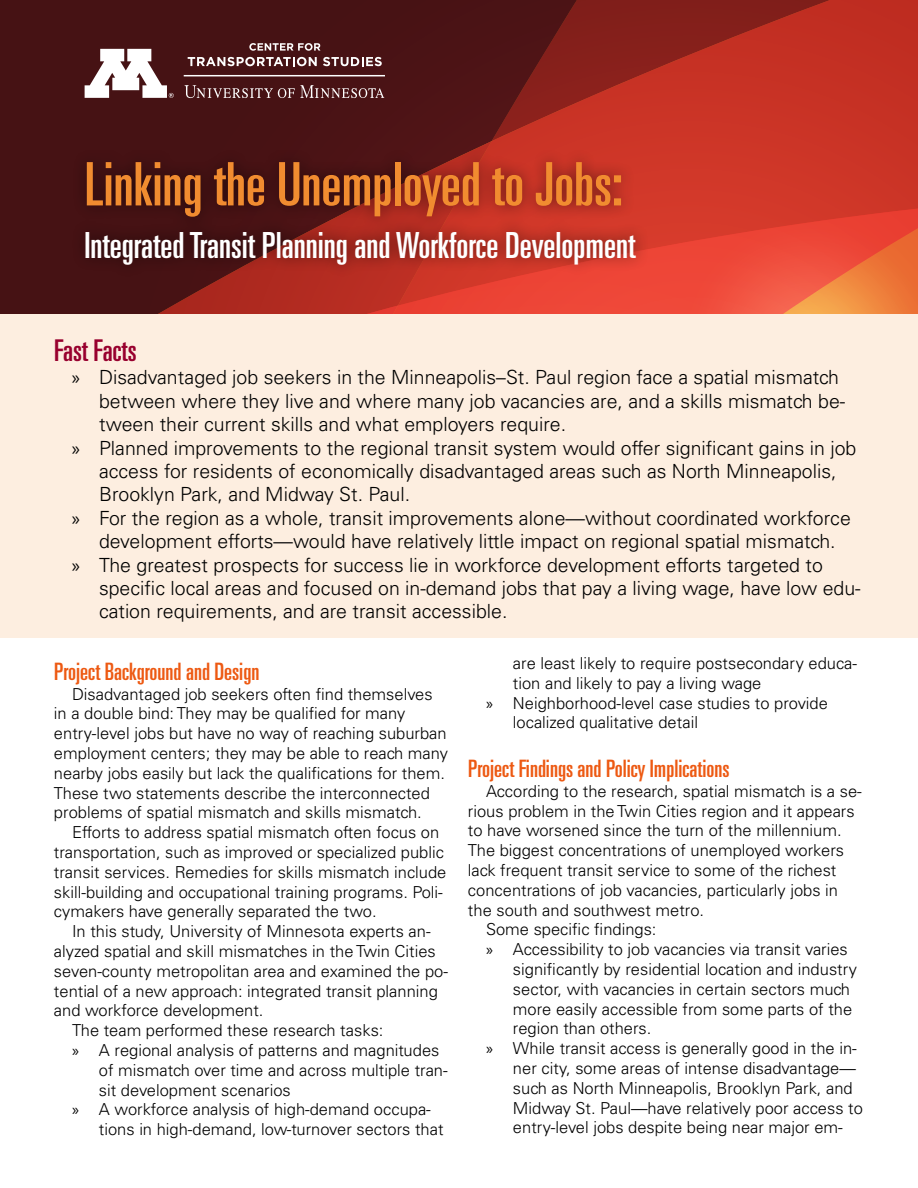
<style>
.page{position:relative;width:918px;height:1188px;background:#fff}
.page>*{position:absolute;margin:0;border:0;box-sizing:border-box;transform-origin:0 0}
.t1{font:ultra-condensed 60px "Univers LT Std";color:#f18c30}
.t2{font:ultra-condensed 36px "Univers LT Std";color:#fff}
.t3{font:ultra-condensed 30px "Univers LT Std";color:#98002e}
.t4{font:ultra-condensed 24px "Univers LT Std";color:#ed5912}
.t5{font:300 19.5px "Univers LT Std";color:#000}
.t6{font:300 16.5px/19.8px "Univers LT Std";color:#000}
.s1{font-family:"Myriad Pro";font-weight:400}
</style>
<div class="page">
<div style="left:0;top:314px;width:918px;height:323px;background:#fdeee0"></div>
<div style="left:0;top:0;width:65px;height:313px;background:#461214"></div>
<div style="left:65px;top:0;width:76px;height:313px;background:#461214"></div>
<svg style="left:141px;top:0;width:777px;height:207px;background:#8b231d"></svg>
<svg style="left:127px;top:279px;width:54px;height:34px;background:#4d1314"></svg>
<svg style="left:181px;top:207px;width:737px;height:106px;background:#df4833"></svg>
<div style="left:71px;top:148px;width:579px;height:131px;background:#000;opacity:.5"></div>
<svg style="left:249px;top:43px;width:71px;height:8px"></svg>
<svg style="left:188px;top:57px;width:129px;height:9px"></svg>
<svg style="left:323px;top:57px;width:59px;height:9px"></svg>
<hr style="left:184px;top:75px;width:201px;height:1px;background:#fff">
<svg style="left:184px;top:85px;width:200px;height:13px;background:#6d4344"></svg>
<svg style="left:85px;top:49px;width:89px;height:49px"></svg>
<h1 class="t1" style="left:85px;top:150px;width:540px">Linking the Unemployed to Jobs:</h1>
<h2 class="t2" style="left:85px;top:225px;width:552px">Integrated Transit Planning and Workforce Development</h2>
<h3 class="t3" style="left:54px;top:333px;width:84px">Fast Facts</h3>
<p class="t5" style="left:72px;top:366px;width:768px"><span class="s1">»</span> Disadvantaged job seekers in the Minneapolis–St. Paul region face a spatial mismatch</p>
<p class="t5" style="left:99px;top:389px;width:748px">between where they live and where many job vacancies are, and a skills mismatch be-</p>
<p class="t5" style="left:99px;top:413px;width:469px">tween their current skills and what employers require.</p>
<p class="t5" style="left:72px;top:436px;width:786px"><span class="s1">»</span> Planned improvements to the regional transit system would offer significant gains in job</p>
<p class="t5" style="left:99px;top:459px;width:739px">access for residents of economically disadvantaged areas such as North Minneapolis,</p>
<p class="t5" style="left:99px;top:483px;width:313px">Brooklyn Park, and Midway St. Paul.</p>
<p class="t5" style="left:72px;top:506px;width:780px"><span class="s1">»</span> For the region as a whole, transit improvements alone—without coordinated workforce</p>
<p class="t5" style="left:99px;top:530px;width:738px">development efforts—would have relatively little impact on regional spatial mismatch.</p>
<p class="t5" style="left:72px;top:553px;width:752px"><span class="s1">»</span> The greatest prospects for success lie in workforce development efforts targeted to</p>
<p class="t5" style="left:99px;top:576px;width:763px">specific local areas and focused on in-demand jobs that pay a living wage, have low edu-</p>
<p class="t5" style="left:99px;top:600px;width:410px">cation requirements, and are transit accessible.</p>
<h3 class="t4" style="left:54px;top:658px;width:207px">Project Background and Design</h3>
<p class="t6" style="left:54px;top:684px;width:395px;text-indent:18px">Disadvantaged job seekers often find themselves in a double bind: They may be qualified for many entry-level jobs but have no way of reaching suburban employment centers; they may be able to reach many nearby jobs easily but lack the qualifications for them.<br>These two statements describe the interconnected problems of spatial mismatch and skills mismatch.</p>
<p class="t6" style="left:54px;top:822px;width:394px;text-indent:18px">Efforts to address spatial mismatch often focus on transportation, such as improved or specialized public transit services. Remedies for skills mismatch include skill-building and occupational training programs. Poli&shy;cymakers have generally separated the two.</p>
<p class="t6" style="left:72px;top:921px;width:360px">In this study, University of Minnesota experts an-</p>
<p class="t6" style="left:54px;top:941px;width:383px">alyzed spatial and skill mismatches in the Twin Cities</p>
<p class="t6" style="left:54px;top:961px;width:395px">seven-county metropolitan area and examined the po-</p>
<p class="t6" style="left:54px;top:981px;width:385px">tential of a new approach: integrated transit planning</p>
<p class="t6" style="left:54px;top:1001px;width:211px">and workforce development.</p>
<p class="t6" style="left:72px;top:1020px;width:313px">The team performed these research tasks:</p>
<p class="t6" style="left:72px;top:1040px;width:369px"><span class="s1">»</span> A regional analysis of patterns and magnitudes</p>
<p class="t6" style="left:99px;top:1060px;width:350px">of mismatch over time and across multiple tran-</p>
<p class="t6" style="left:99px;top:1080px;width:193px">sit development scenarios</p>
<p class="t6" style="left:72px;top:1100px;width:360px"><span class="s1">»</span> A workforce analysis of high-demand occupa-</p>
<p class="t6" style="left:99px;top:1119px;width:346px">tions in high-demand, low-turnover sectors that</p>
<p class="t6" style="left:513px;top:653px;width:346px">are least likely to require postsecondary educa-</p>
<p class="t6" style="left:513px;top:673px;width:250px">tion and likely to pay a living wage</p>
<p class="t6" style="left:486px;top:693px;width:343px"><span class="s1">»</span> Neighborhood-level case studies to provide</p>
<p class="t6" style="left:513px;top:713px;width:187px">localized qualitative detail</p>
<h3 class="t4" style="left:468px;top:755px;width:263px">Project Findings and Policy Implications</h3>
<p class="t6" style="left:486px;top:781px;width:377px">According to the research, spatial mismatch is a se-</p>
<p class="t6" style="left:468px;top:801px;width:388px">rious problem in the Twin Cities region and it appears</p>
<p class="t6" style="left:468px;top:821px;width:375px">to have worsened since the turn of the millennium.</p>
<p class="t6" style="left:468px;top:840px;width:378px">The biggest concentrations of unemployed workers</p>
<p class="t6" style="left:468px;top:860px;width:370px">lack frequent transit service to some of the richest</p>
<p class="t6" style="left:468px;top:880px;width:372px">concentrations of job vacancies, particularly jobs in</p>
<p class="t6" style="left:468px;top:900px;width:238px">the south and southwest metro.</p>
<p class="t6" style="left:486px;top:920px;width:172px">Some specific findings:</p>
<p class="t6" style="left:486px;top:939px;width:363px"><span class="s1">»</span> Accessibility to job vacancies via transit varies</p>
<p class="t6" style="left:513px;top:959px;width:346px">significantly by residential location and industry</p>
<p class="t6" style="left:513px;top:979px;width:339px">sector, with vacancies in certain sectors much</p>
<p class="t6" style="left:513px;top:999px;width:341px">more easily accessible from some parts of the</p>
<p class="t6" style="left:513px;top:1019px;width:140px">region than others.</p>
<p class="t6" style="left:486px;top:1038px;width:372px"><span class="s1">»</span> While transit access is generally good in the in-</p>
<p class="t6" style="left:513px;top:1058px;width:344px">ner city, some areas of intense disadvantage—</p>
<p class="t6" style="left:513px;top:1078px;width:341px">such as North Minneapolis, Brooklyn Park, and</p>
<p class="t6" style="left:513px;top:1098px;width:351px">Midway St. Paul—have relatively poor access to</p>
<p class="t6" style="left:513px;top:1118px;width:331px">entry-level jobs despite being near major em-</p>
</div>
